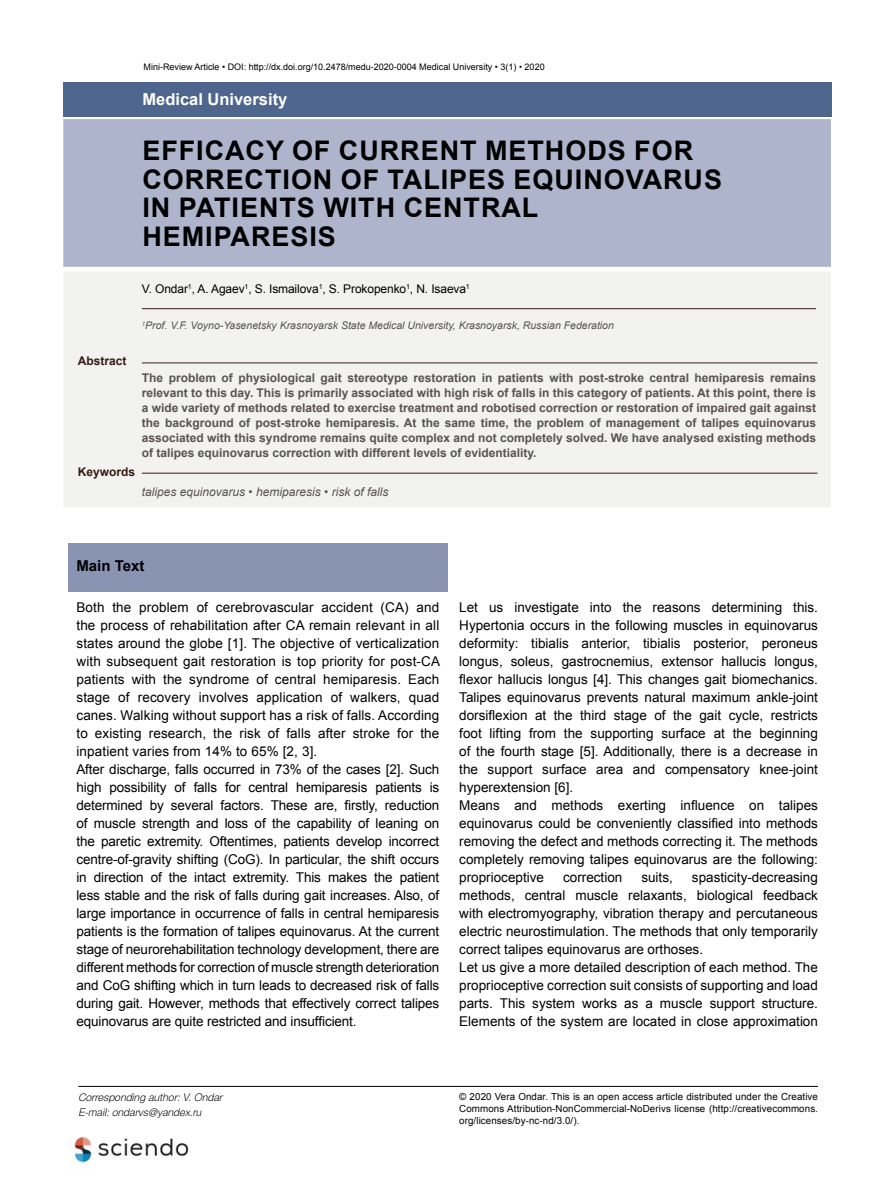
<style>
.page{position:relative;width:893px;height:1191px;background:#fff}
.page>*{position:absolute;margin:0;border:0;box-sizing:border-box;transform-origin:0 0}
.t1{font:700 27px/28.5px "Arial";letter-spacing:.035em;color:#000}
.t2{font:700 16.5px "Arial";color:#fff}
.t3{font:700 15px "Arial";color:#000}
.t4{font:13.5px/18px "Arial";color:#000}
.t5{font:700 12px/15px "Arial";color:#585451;text-align:justify}
.t6{font:12px "Arial";letter-spacing:-.01em;color:#000}
.t7{font:italic 12px "Arial";color:#585451}
.t8{font:700 12px "Arial";color:#381c14}
.t9{font:italic 10.5px "Arial";color:#585451}
.t10{font:italic 10.5px/15px "Switzer EFN Light";color:#000}
.t11{font:9.75px/12px "Arial";letter-spacing:.01em;color:#000;text-align:justify}
.t12{font:9px "Arial";color:#000}
</style>
<div class="page">
<div style="left:63px;top:119px;width:768px;height:148px;background:#aeb4cb"></div>
<div style="left:64px;top:272px;width:767px;height:235px;background:#f2f2f1"></div>
<hr style="left:142px;top:308px;width:674px;height:1px;background:#381c14">
<hr style="left:142px;top:362px;width:675px;height:1px;background:#381c14">
<hr style="left:142px;top:473px;width:675px;height:1px;background:#381c14">
<div style="left:63px;top:82px;width:769px;height:34px;background:#4e668d"></div>
<div style="left:68px;top:543px;width:380px;height:48px;background:#8994b3"></div>
<hr style="left:78px;top:1086px;width:740px;height:1px;background:#000">
<img style="left:71px;top:1136px;width:118px;height:27px">
<p class="t12" style="left:144px;top:61px;width:403px">Mini-Review Article • DOI: http://dx.doi.org/10.2478/medu-2020-0004 Medical University • 3(1) • 2020</p>
<p class="t2" style="left:142px;top:90px;width:146px">Medical University</p>
<p class="t8" style="left:78px;top:354px;width:50px">Abstract</p>
<h1 class="t1" style="left:142px;top:136px;width:581px">EFFICACY OF CURRENT METHODS FOR<br>CORRECTION OF TALIPES EQUINOVARUS<br>IN PATIENTS WITH CENTRAL<br>HEMIPARESIS</h1>
<p class="t6" style="left:142px;top:282px;width:329px">V. Ondar<sup>1</sup>, A. Agaev<sup>1</sup>, S. Ismailova<sup>1</sup>, S. Prokopenko<sup>1</sup>, N. Isaeva<sup>1</sup></p>
<p class="t9" style="left:142px;top:319px;width:473px"><sup>1</sup>Prof. V.F. Voyno-Yasenetsky Krasnoyarsk State Medical University, Krasnoyarsk, Russian Federation</p>
<p class="t5" style="left:142px;top:370px;width:676px">The problem of physiological gait stereotype restoration in patients with post-stroke central hemiparesis remains relevant to this day. This is primarily associated with high risk of falls in this category of patients. At this point, there is a wide variety of methods related to exercise treatment and robotised correction or restoration of impaired gait against the background of post-stroke hemiparesis. At the same time, the problem of management of talipes equinovarus associated with this syndrome remains quite complex and not completely solved. We have analysed existing methods of talipes equinovarus correction with different levels of evidentiality.</p>
<p class="t8" style="left:78px;top:465px;width:59px">Keywords</p>
<p class="t7" style="left:142px;top:485px;width:248px">talipes equinovarus • hemiparesis • risk of falls</p>
<p class="t3" style="left:76px;top:557px;width:70px">Main Text</p>
<p class="t4" style="left:76px;top:598px;width:365px">Both the problem of cerebrovascular accident (CA) and the process of rehabilitation after CA remain relevant in all states around the globe [1]. The objective of verticalization with subsequent gait restoration is top priority for post-CA patients with the syndrome of central hemiparesis. Each stage of recovery involves application of walkers, quad canes. Walking without support has a risk of falls. According to existing research, the risk of falls after stroke for the inpatient varies from 14% to 65% [2, 3].<br>After discharge, falls occurred in 73% of the cases [2]. Such high possibility of falls for central hemiparesis patients is determined by several factors. These are, firstly, reduction of muscle strength and loss of the capability of leaning on the paretic extremity. Oftentimes, patients develop incorrect centre-of-gravity shifting (CoG). In particular, the shift occurs in direction of the intact extremity. This makes the patient less stable and the risk of falls during gait increases. Also, of large importance in occurrence of falls in central hemiparesis patients is the formation of talipes equinovarus. At the current stage of neurorehabilitation technology development, there are different methods for correction of muscle strength deterioration and CoG shifting which in turn leads to decreased risk of falls during gait. However, methods that effectively correct talipes equinovarus are quite restricted and insufficient.</p>
<p class="t4" style="left:459px;top:598px;width:360px">Let us investigate into the reasons determining this.<br>Hypertonia occurs in the following muscles in equinovarus deformity: tibialis anterior, tibialis posterior, peroneus longus, soleus, gastrocnemius, extensor hallucis longus, flexor hallucis longus [4]. This changes gait biomechanics.<br>Talipes equinovarus prevents natural maximum ankle-joint dorsiflexion at the third stage of the gait cycle, restricts foot lifting from the supporting surface at the beginning of the fourth stage [5]. Additionally, there is a decrease in the support surface area and compensatory knee-joint hyperextension [6].<br>Means and methods exerting influence on talipes equinovarus could be conveniently classified into methods removing the defect and methods correcting it. The methods completely removing talipes equinovarus are the following: proprioceptive</p>
<p class="t4" style="left:459px;top:868px;width:360px;text-indent:233px">spasticity-decreasing methods, central muscle relaxants, biological feedback with electromyography, vibration therapy and percutaneous electric neurostimulation. The methods that only temporarily correct talipes equinovarus are orthoses.<br>Let us give a more detailed description of each method. The proprioceptive correction suit consists of supporting and load parts. This system works as a muscle support structure.<br>Elements of the system are located in close approximation</p>
<p class="t4" style="left:563px;top:868px;width:61px">correction</p>
<p class="t4" style="left:641px;top:868px;width:33px">suits,</p>
<p class="t10" style="left:79px;top:1090px;width:146px">Corresponding author: V. Ondar<br>E-mail: ondarvs@yandex.ru</p>
<p class="t11" style="left:459px;top:1090px;width:360px">© 2020 Vera Ondar. This is an open access article distributed under the Creative Commons Attribution-NonCommercial-NoDerivs license (http://creativecommons. org/licenses/by-nc-nd/3.0/).</p>
</div>
